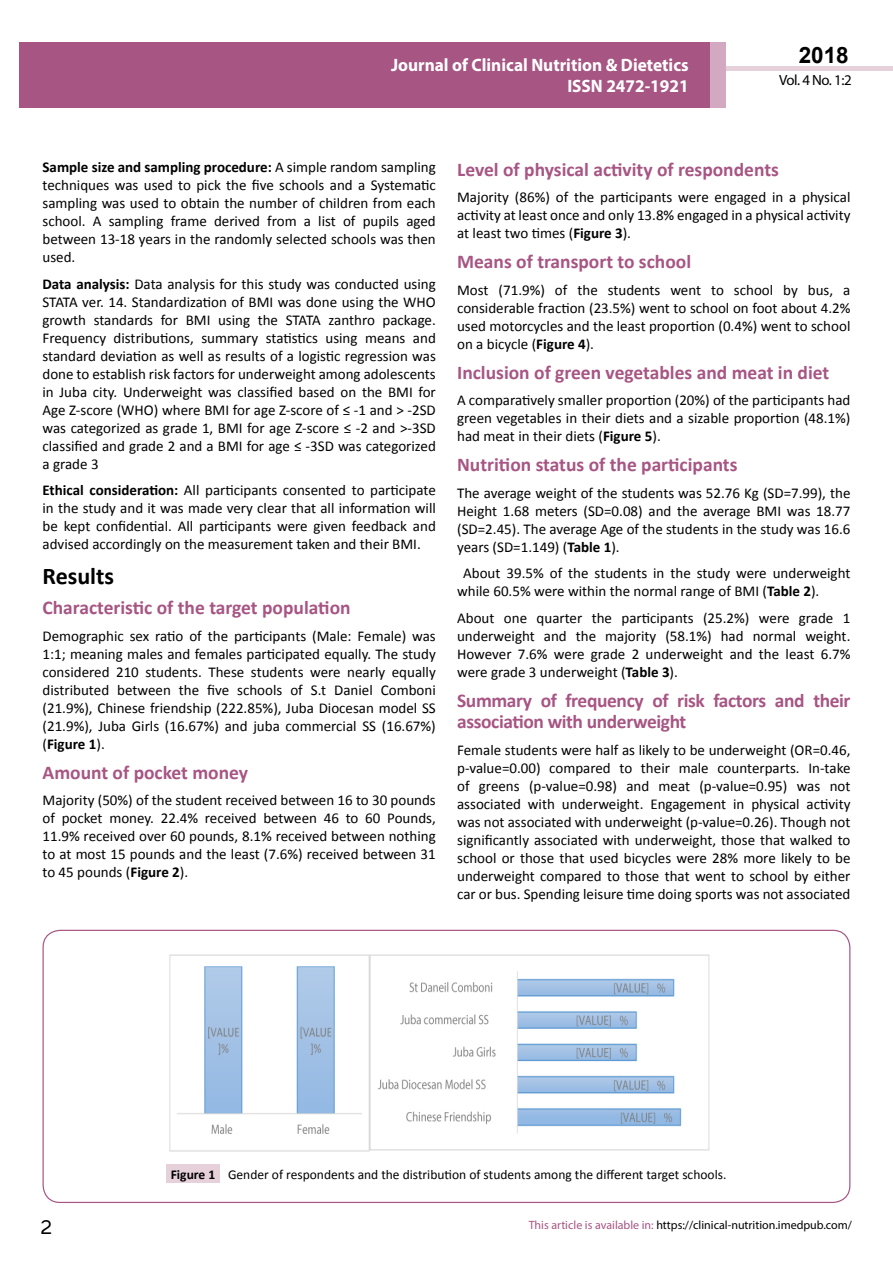
<style>
.page{position:relative;width:893px;height:1263px;background:#fff}
.page>*{position:absolute;margin:0;border:0;box-sizing:border-box;transform-origin:0 0}
.t1{font:25.5px "Tunga";color:#000}
.t2{font:700 24px "Calibri";color:#000}
.t3{font:700 22.5px "Arial";color:#000}
.t4{font:700 19.5px "Calibri";color:#a75583}
.t5{font:700 19.5px/21.5px "Calibri";letter-spacing:-.02em;color:#a75583}
.t6{font:700 18px/21.6px "Myriad Pro";color:#fff;text-align:right;scale:.96 1}
.t7{font:15px/18px "Calibri";color:#000;text-align:justify}
.t8{font:14.85px "Myriad Pro";color:#000}
.t9{font:13.5px "Calibri";color:#000}
.t10{font:12px "Myriad Pro";color:#000}
.s1{font-weight:700}
.s2{color:#a75583}
</style>
<div class="page">
<div style="left:722px;top:66px;width:171px;height:5px;background:#e6d1db"></div>
<div style="left:19px;top:42px;width:706px;height:66px;background:#a75583"></div>
<div style="left:710px;top:42px;width:15px;height:66px;background:#d2a9c0"></div>
<div style="left:166px;top:1164px;width:53px;height:19px;background:#e6d1db"></div>
<img style="left:169px;top:954px;width:541px;height:198px">
<p class="t6" style="left:391px;top:53px;width:311px">Journal of Clinical Nutrition &amp; Dietetics<br>ISSN 2472-1921</p>
<h3 class="t3" style="left:799px;top:40px;width:52px">2018</h3>
<p class="t8" style="left:779px;top:71px;width:74px">Vol. 4 No. 1:2</p>
<p class="t7" style="left:43px;top:158px;width:395px"><span class="s1">Sample size and sampling procedure:</span> A simple random sampling techniques was used to pick the five schools and a Systematic sampling was used to obtain the number of children from each school. A sampling frame derived from a list of pupils aged between 13-18 years in the randomly selected schools was then used.</p>
<p class="t7" style="left:43px;top:275px;width:395px"><span class="s1">Data analysis:</span> Data analysis for this study was conducted using STATA ver. 14. Standardization of BMI was done using the WHO growth standards for BMI using the STATA zanthro package.<br>Frequency distributions, summary statistics using means and standard deviation as well as results of a logistic regression was done to establish risk factors for underweight among adolescents in Juba city. Underweight was classified based on the BMI for Age Z-score (WHO) where BMI for age Z-score of ≤ -1 and &gt; -2SD was categorized as grade 1, BMI for age Z-score ≤ -2 and &gt;-3SD classified and grade 2 and a BMI for age ≤ -3SD was categorized a grade 3</p>
<p class="t7" style="left:43px;top:481px;width:395px"><span class="s1">Ethical consideration:</span> All participants consented to participate in the study and it was made very clear that all information will be kept confidential. All participants were given feedback and advised accordingly on the measurement taken and their BMI.</p>
<h2 class="t2" style="left:43px;top:561px;width:73px">Results</h2>
<h3 class="t4" style="left:43px;top:595px;width:310px">Characteristic of the target population</h3>
<p class="t7" style="left:43px;top:627px;width:395px">Demographic sex ratio of the participants (Male: Female) was 1:1; meaning males and females participated equally. The study considered 210 students. These students were nearly equally distributed between the five schools of S.t Daniel Comboni (21.9%), Chinese friendship (222.85%), Juba Diocesan model SS (21.9%), Juba Girls (16.67%) and juba commercial SS (16.67%) (<span class="s1">Figure 1</span>).</p>
<h3 class="t4" style="left:43px;top:760px;width:207px">Amount of pocket money</h3>
<p class="t7" style="left:42px;top:791px;width:395px">Majority (50%) of the student received between 16 to 30 pounds of pocket money. 22.4% received between 46 to 60 Pounds, 11.9% received over 60 pounds, 8.1% received between nothing to at most 15 pounds and the least (7.6%) received between 31 to 45 pounds (<span class="s1">Figure 2</span>).</p>
<h3 class="t4" style="left:457px;top:157px;width:323px">Level of physical activity of respondents</h3>
<p class="t7" style="left:457px;top:188px;width:395px">Majority (86%) of the participants were engaged in a physical activity at least once and only 13.8% engaged in a physical activity at least two times (<span class="s1">Figure 3</span>).</p>
<h3 class="t4" style="left:457px;top:249px;width:236px">Means of transport to school</h3>
<p class="t7" style="left:457px;top:281px;width:395px">Most (71.9%) of the students went to school by bus, a considerable fraction (23.5%) went to school on foot about 4.2% used motorcycles and the least proportion (0.4%) went to school on a bicycle (<span class="s1">Figure 4</span>).</p>
<h3 class="t4" style="left:457px;top:360px;width:374px">Inclusion of green vegetables and meat in diet</h3>
<p class="t7" style="left:457px;top:391px;width:395px">A comparatively smaller proportion (20%) of the participants had green vegetables in their diets and a sizable proportion (48.1%) had meat in their diets (<span class="s1">Figure 5</span>).</p>
<h3 class="t4" style="left:457px;top:452px;width:282px">Nutrition status of the participants</h3>
<p class="t7" style="left:457px;top:484px;width:395px">The average weight of the students was 52.76 Kg (SD=7.99), the Height 1.68 meters (SD=0.08) and the average BMI was 18.77 (SD=2.45). The average Age of the students in the study was 16.6 years (SD=1.149) (<span class="s1">Table 1</span>).</p>
<p class="t7" style="left:457px;top:564px;width:395px;text-indent:6px">About 39.5% of the students in the study were underweight while 60.5% were within the normal range of BMI (<span class="s1">Table 2</span>).</p>
<p class="t7" style="left:457px;top:609px;width:395px">About one quarter the participants (25.2%) were grade 1 underweight and the majority (58.1%) had normal weight.<br>However 7.6% were grade 2 underweight and the least 6.7% were grade 3 underweight (<span class="s1">Table 3</span>).</p>
<h3 class="t5" style="left:457px;top:689px;width:395px">Summary of frequency of risk factors and their association with underweight</h3>
<p class="t7" style="left:457px;top:741px;width:395px">Female students were half as likely to be underweight (OR=0.46, p-value=0.00) compared to their male counterparts. In-take of greens (p-value=0.98) and meat (p-value=0.95) was not associated with underweight. Engagement in physical activity was not associated with underweight (p-value=0.26). Though not significantly associated with underweight, those that walked to school or those that used bicycles were 28% more likely to be underweight compared to those that went to school by either car or bus. Spending leisure time doing sports was not associated</p>
<p class="t9" style="left:171px;top:1165px;width:557px"><span class="s1">Figure 1</span> Gender of respondents and the distribution of students among the different target schools.</p>
<h1 class="t1" style="left:41px;top:1210px;width:13px">2</h1>
<p class="t10" style="left:529px;top:1218px;width:325px"><span class="s2">This article is available in:</span> https://clinical-nutrition.imedpub.com/</p>
</div>
